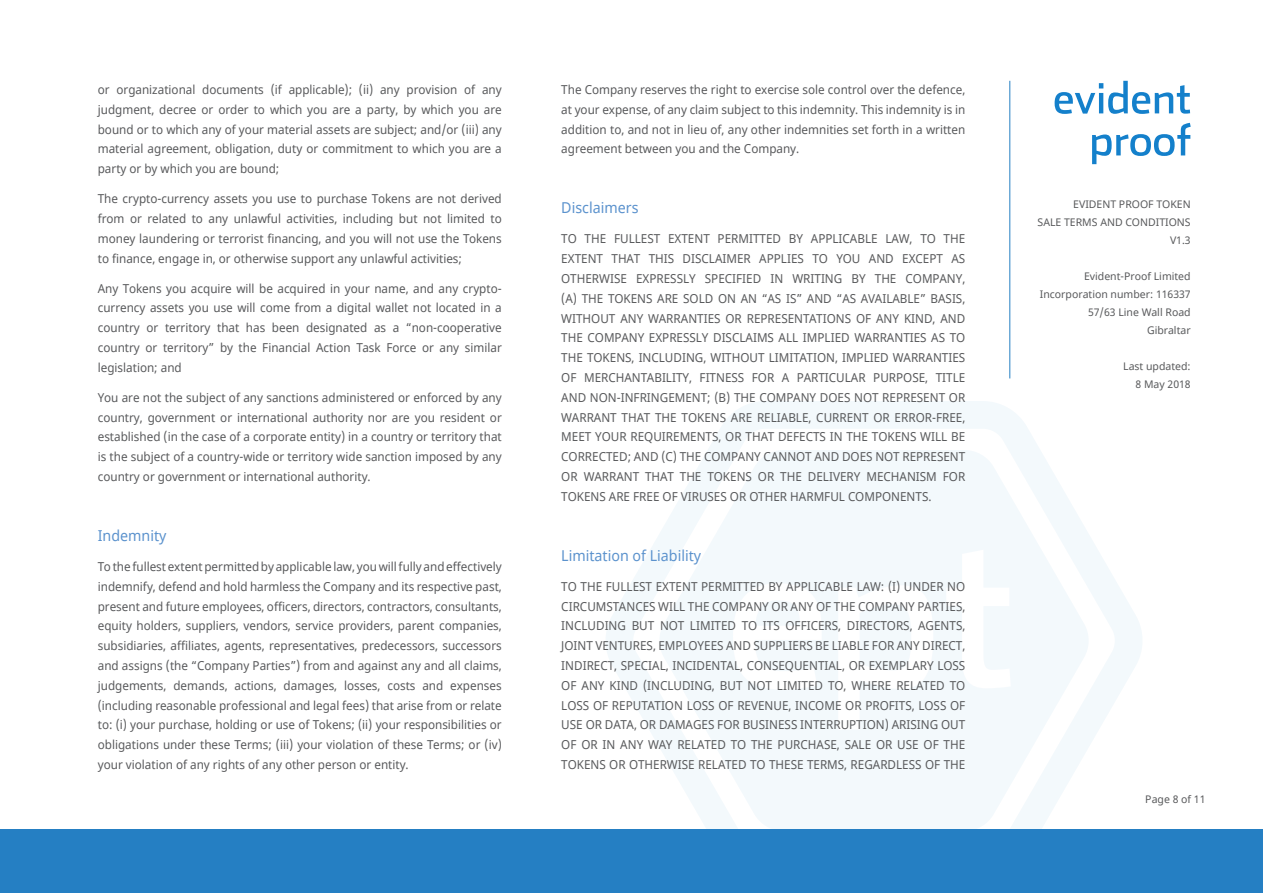
<style>
.page{position:relative;width:1263px;height:893px;background:#fff}
.page>*{position:absolute;margin:0;border:0;box-sizing:border-box;transform-origin:0 0}
.t1{font:15px "Noto Sans";color:#5b92cd;scale:.95 1}
.t2{font:12.3px/19.8px "Noto Sans";color:#58595b;text-align:justify;scale:.95 1}
.t3{font:10.5px/18px "Noto Sans";color:#58595b;text-align:right}
</style>
<div class="page">
<svg style="left:606px;top:401px;width:536px;height:343px"></svg>
<svg style="left:658px;top:450px;width:432px;height:379px;fill:#f3f9fc"></svg>
<svg style="left:733px;top:583px;width:89px;height:107px"></svg>
<svg style="left:838px;top:585px;width:95px;height:145px"></svg>
<svg style="left:946px;top:550px;width:65px;height:138px"></svg>
<hr style="left:1009px;top:81px;width:1px;height:297px;background:#257fc3">
<div style="left:0;top:829px;width:1263px;height:64px;background:#257fc3"></div>
<svg style="left:1054px;top:81px;width:136px;height:33px"></svg>
<svg style="left:1092px;top:123px;width:99px;height:41px"></svg>
<p class="t2" style="left:98px;top:80px;width:427px">or organizational documents (if applicable); (ii) any provision of any judgment, decree or order to which you are a party, by which you are bound or to which any of your material assets are subject; and/or (iii) any material agreement, obligation, duty or commitment to which you are a party or by which you are bound;</p>
<p class="t2" style="left:98px;top:189px;width:427px">The crypto-currency assets you use to purchase Tokens are not derived from or related to any unlawful activities, including but not limited to money laundering or terrorist financing, and you will not use the Tokens to finance, engage in, or otherwise support any unlawful activities;</p>
<p class="t2" style="left:98px;top:279px;width:427px">Any Tokens you acquire will be acquired in your name, and any crypto&shy;currency assets you use will come from a digital wallet not located in a country or territory that has been designated as a “non-cooperative country or territory” by the Financial Action Task Force or any similar legislation; and</p>
<p class="t2" style="left:98px;top:388px;width:427px">You are not the subject of any sanctions administered or enforced by any country, government or international authority nor are you resident or established (in the case of a corporate entity) in a country or territory that is the subject of a country-wide or territory wide sanction imposed by any country or government or international authority.</p>
<p class="t1" style="left:98px;top:525px;width:74px">Indemnity</p>
<p class="t2" style="left:98px;top:557px;width:427px">To the fullest extent permitted by applicable law, you will fully and effectively indemnify, defend and hold harmless the Company and its respective past, present and future employees, officers, directors, contractors, consultants, equity holders, suppliers, vendors, service providers, parent companies, subsidiaries, affiliates, agents, representatives, predecessors, successors and assigns (the “Company Parties”) from and against any and all claims, judgements, demands, actions, damages, losses, costs and expenses (including reasonable professional and legal fees) that arise from or relate to: (i) your purchase, holding or use of Tokens; (ii) your responsibilities or obligations under these Terms; (iii) your violation of these Terms; or (iv) your violation of any rights of any other person or entity.</p>
<p class="t2" style="left:561px;top:80px;width:427px">The Company reserves the right to exercise sole control over the defence, at your expense, of any claim subject to this indemnity. This indemnity is in addition to, and not in lieu of, any other indemnities set forth in a written agreement between you and the Company.</p>
<p class="t1" style="left:561px;top:198px;width:83px">Disclaimers</p>
<p class="t2" style="left:561px;top:229px;width:427px">TO THE FULLEST EXTENT PERMITTED BY APPLICABLE LAW, TO THE EXTENT THAT THIS DISCLAIMER APPLIES TO YOU AND EXCEPT AS OTHERWISE EXPRESSLY SPECIFIED IN WRITING BY THE COMPANY, (A) THE TOKENS ARE SOLD ON AN “AS IS” AND “AS AVAILABLE” BASIS, WITHOUT ANY WARRANTIES OR REPRESENTATIONS OF ANY KIND, AND THE COMPANY EXPRESSLY DISCLAIMS ALL IMPLIED WARRANTIES AS TO THE TOKENS, INCLUDING, WITHOUT LIMITATION, IMPLIED WARRANTIES OF MERCHANTABILITY, FITNESS FOR A PARTICULAR PURPOSE, TITLE AND NON-INFRINGEMENT; (B) THE COMPANY DOES NOT REPRESENT OR WARRANT THAT THE TOKENS ARE RELIABLE, CURRENT OR ERROR-FREE, MEET YOUR REQUIREMENTS, OR THAT DEFECTS IN THE TOKENS WILL BE CORRECTED; AND (C) THE COMPANY CANNOT AND DOES NOT REPRESENT OR WARRANT THAT THE TOKENS OR THE DELIVERY MECHANISM FOR TOKENS ARE FREE OF VIRUSES OR OTHER HARMFUL COMPONENTS.</p>
<p class="t1" style="left:561px;top:545px;width:149px">Limitation of Liability</p>
<p class="t2" style="left:561px;top:577px;width:427px">TO THE FULLEST EXTENT PERMITTED BY APPLICABLE LAW: (I) UNDER NO CIRCUMSTANCES WILL THE COMPANY OR ANY OF THE COMPANY PARTIES, INCLUDING BUT NOT LIMITED TO ITS OFFICERS, DIRECTORS, AGENTS, JOINT VENTURES, EMPLOYEES AND SUPPLIERS BE LIABLE FOR ANY DIRECT, INDIRECT, SPECIAL, INCIDENTAL, CONSEQUENTIAL, OR EXEMPLARY LOSS OF ANY KIND (INCLUDING, BUT NOT LIMITED TO, WHERE RELATED TO LOSS OF REPUTATION LOSS OF REVENUE, INCOME OR PROFITS, LOSS OF USE OR DATA, OR DAMAGES FOR BUSINESS INTERRUPTION) ARISING OUT OF OR IN ANY WAY RELATED TO THE PURCHASE, SALE OR USE OF THE TOKENS OR OTHERWISE RELATED TO THESE TERMS, REGARDLESS OF THE</p>
<p class="t3" style="left:1037px;top:195px;width:155px">EVIDENT PROOF TOKEN<br>SALE TERMS AND CONDITIONS<br>V1.3</p>
<p class="t3" style="left:1040px;top:267px;width:152px">Evident-Proof Limited<br>Incorporation number: 116337<br>57/63 Line Wall Road<br>Gibraltar</p>
<p class="t3" style="left:1123px;top:357px;width:69px">Last updated:<br>8 May 2018</p>
<p class="t3" style="left:1145px;top:791px;width:62px">Page 8 of 11</p>
</div>
